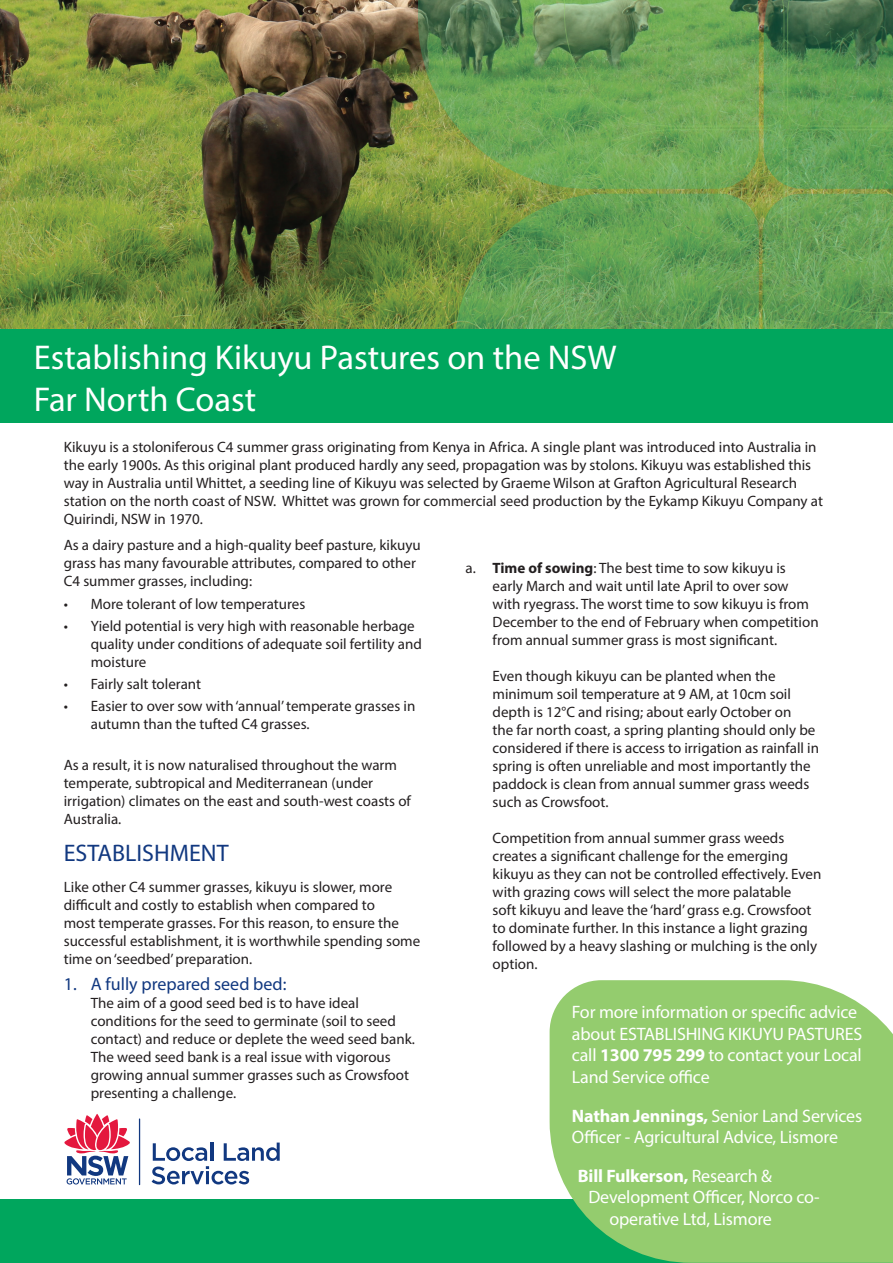
<style>
.page{position:relative;width:893px;height:1263px;background:#fff}
.page>*{position:absolute;margin:0;border:0;box-sizing:border-box;transform-origin:0 0}
.t1{font:34.5px/41.4px "Myriad Pro";color:#fff}
.t2{font:24px "Myriad Pro";color:#113880}
.t3{font:18px/21.6px "Myriad Pro";letter-spacing:-.01em;color:#fff}
.t4{font:18px "Myriad Pro";color:#113880}
.t5{font:700 18px "Myriad Pro";letter-spacing:-.01em;color:#fff}
.t6{font:15px/18px "Myriad Pro";color:#231f20}
.s1{font-weight:700}
.s2{font-weight:400}
</style>
<div class="page">
<img style="left:0;top:0;width:564px;height:329px">
<svg style="left:418px;top:0;width:146px;height:189px;background:#6d9851"></svg>
<svg style="left:564px;top:0;width:329px;height:329px;background:#699e55"></svg>
<svg style="left:64px;top:1114px;width:66px;height:70px"></svg>
<hr style="left:139px;top:1118px;width:1px;height:67px;background:#113880">
<svg style="left:152px;top:1142px;width:128px;height:42px"></svg>
<svg style="left:455px;top:194px;width:304px;height:135px;background:#679e52"></svg>
<div style="left:0;top:1199px;width:893px;height:64px;background:#00a65d"></div>
<svg style="left:550px;top:980px;width:343px;height:283px;background:#91cc71"></svg>
<div style="left:0;top:329px;width:893px;height:94px;background:#00a65d"></div>
<h1 class="t1" style="left:34px;top:337px;width:585px">Establishing Kikuyu Pastures on the NSW<br>Far North Coast</h1>
<p class="t6" style="left:64px;top:437px;width:761px">Kikuyu is a stoloniferous C4 summer grass originating from Kenya in Africa. A single plant was introduced into Australia in the early 1900s. As this original plant produced hardly any seed, propagation was by stolons. Kikuyu was established this way in Australia until Whittet, a seeding line of Kikuyu was selected by Graeme Wilson at Grafton Agricultural Research station on the north coast of NSW. Whittet was grown for commercial seed production by the Eykamp Kikuyu Company at Quirindi, NSW in 1970.</p>
<p class="t6" style="left:64px;top:536px;width:359px">As a dairy pasture and a high-quality beef pasture, kikuyu grass has many favourable attributes, compared to other<br>C4 summer grasses, including:</p>
<p class="t6" style="left:64px;top:594px;width:243px">• More tolerant of low temperatures</p>
<p class="t6" style="left:91px;top:616px;width:332px;text-indent:-27px">• Yield potential is very high with reasonable herbage quality under conditions of adequate soil fertility and moisture</p>
<p class="t6" style="left:64px;top:675px;width:139px">• Fairly salt tolerant</p>
<p class="t6" style="left:91px;top:697px;width:326px;text-indent:-27px">• Easier to over sow with ‘annual’ temperate grasses in autumn than the tufted C4 grasses.</p>
<p class="t6" style="left:64px;top:755px;width:349px">As a result, it is now naturalised throughout the warm temperate, subtropical and Mediterranean (under irrigation) climates on the east and south-west coasts of Australia.</p>
<h2 class="t2" style="left:64px;top:838px;width:166px">ESTABLISHMENT</h2>
<p class="t6" style="left:64px;top:877px;width:358px">Like other C4 summer grasses, kikuyu is slower, more difficult and costly to establish when compared to<br>most temperate grasses. For this reason, to ensure the successful establishment, it is worthwhile spending some time on ‘seedbed’ preparation.</p>
<p class="t4" style="left:64px;top:972px;width:224px">1. A fully prepared seed bed:</p>
<p class="t6" style="left:91px;top:993px;width:326px">The aim of a good seed bed is to have ideal conditions for the seed to germinate (soil to seed contact) and reduce or deplete the weed seed bank.<br>The weed seed bank is a real issue with vigorous growing annual summer grasses such as Crowsfoot presenting a challenge.</p>
<p class="t6" style="left:493px;top:558px;width:328px;text-indent:-27px">a. <span class="s1">Time of sowing</span>: The best time to sow kikuyu is early March and wait until late April to over sow with ryegrass. The worst time to sow kikuyu is from December to the end of February when competition from annual summer grass is most significant.</p>
<p class="t6" style="left:493px;top:666px;width:328px">Even though kikuyu can be planted when the minimum soil temperature at 9 AM, at 10cm soil depth is 12°C and rising; about early October on<br>the far north coast, a spring planting should only be considered if there is access to irrigation as rainfall in spring is often unreliable and most importantly the paddock is clean from annual summer grass weeds such as Crowsfoot.</p>
<p class="t6" style="left:493px;top:828px;width:330px">Competition from annual summer grass weeds creates a significant challenge for the emerging kikuyu as they can not be controlled effectively. Even with grazing cows will select the more palatable<br>soft kikuyu and leave the ‘hard’ grass e.g. Crowsfoot to dominate further. In this instance a light grazing followed by a heavy slashing or mulching is the only option.</p>
<p class="t3" style="left:572px;top:1001px;width:292px">For more information or specific advice about ESTABLISHING KIKUYU PASTURES call <span class="s1">1300 795 299</span> to contact your Local Land Service office</p>
<p class="t3" style="left:572px;top:1104px;width:292px"><span class="s1">Nathan Jennings,</span> Senior Land Services<br>Officer - Agricultural Advice, Lismore</p>
<p class="t5" style="left:578px;top:1164px;width:196px">Bill Fulkerson, <span class="s2">Research &amp;</span></p>
<p class="t3" style="left:588px;top:1186px;width:233px">Development Officer, Norco co-</p>
<p class="t3" style="left:609px;top:1208px;width:164px">operative Ltd, Lismore</p>
</div>
